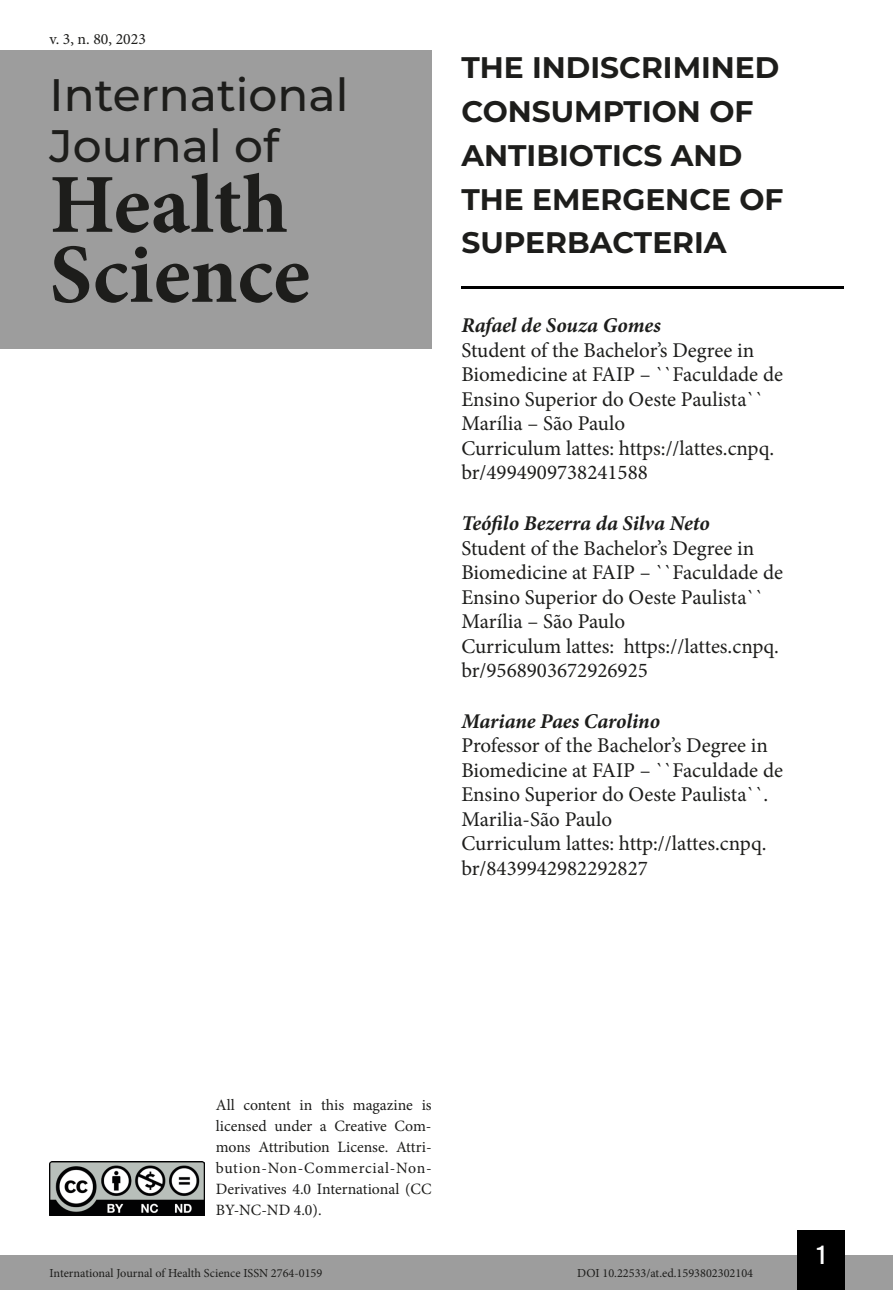
<style>
.page{position:relative;width:893px;height:1290px;background:#fff}
.page>*{position:absolute;margin:0;border:0;box-sizing:border-box;transform-origin:0 0}
.t1{font:700 84px/70px "Minion Pro";color:#1d1d1b}
.t2{font:500 45.5px/50.8px "Montserrat";color:#1d1d1b}
.t3{font:700 29.75px/43.8px "Montserrat";color:#1d1d1b}
.t4{font:26.25px "Bebas Kai";color:#fff}
.t5{font:21px/24.5px "Minion Pro";color:#1d1d1b}
.t6{font:italic 700 21px "Minion Pro";letter-spacing:-.005em;color:#1d1d1b}
.t7{font:15.75px/21px "Minion Pro";color:#1d1d1b;text-align:justify}
.t8{font:12.25px "Minion Pro";color:#1d1d1b}
</style>
<div class="page">
<div style="left:0;top:1255px;width:893px;height:35px;background:#9d9d9d"></div>
<div style="left:797px;top:1230px;width:48px;height:60px;background:#000"></div>
<img style="left:50px;top:1161px;width:154px;height:54px">
<div style="left:0;top:50px;width:432px;height:298px;background:#9d9d9d"></div>
<hr style="left:461px;top:286px;width:382px;height:2px;background:#000">
<p class="t7" style="left:50px;top:28px;width:98px">v. 3, n. 80, 2023</p>
<h2 class="t2" style="left:50px;top:68px;width:300px">International<br>Journal of</h2>
<h1 class="t1" style="left:50px;top:169px;width:262px">Health<br>Science</h1>
<h3 class="t3" style="left:461px;top:44px;width:324px">THE INDISCRIMINED<br>CONSUMPTION OF<br>ANTIBIOTICS AND<br>THE EMERGENCE OF<br>SUPERBACTERIA</h3>
<p class="t6" style="left:461px;top:310px;width:201px">Rafael de Souza Gomes</p>
<p class="t5" style="left:461px;top:338px;width:323px">Student of the Bachelor’s Degree in<br>Biomedicine at FAIP – ``Faculdade de<br>Ensino Superior do Oeste Paulista``<br>Marília – São Paulo<br>Curriculum lattes: https://lattes.cnpq. br/4994909738241588</p>
<p class="t6" style="left:461px;top:508px;width:250px">Teófilo Bezerra da Silva Neto</p>
<p class="t5" style="left:461px;top:536px;width:323px">Student of the Bachelor’s Degree in<br>Biomedicine at FAIP – ``Faculdade de<br>Ensino Superior do Oeste Paulista``<br>Marília – São Paulo<br>Curriculum lattes: https://lattes.cnpq. br/9568903672926925</p>
<p class="t6" style="left:461px;top:706px;width:200px">Mariane Paes Carolino</p>
<p class="t5" style="left:461px;top:733px;width:323px">Professor of the Bachelor’s Degree in<br>Biomedicine at FAIP – ``Faculdade de<br>Ensino Superior do Oeste Paulista``.<br>Marilia-São Paulo<br>Curriculum lattes: http://lattes.cnpq. br/8439942982292827</p>
<p class="t7" style="left:216px;top:1095px;width:217px">All content in this magazine is licensed under a Creative Com&shy;mons Attribution License. Attri&shy;bution-Non-Commercial-Non-Derivatives 4.0 International (CC BY-NC-ND 4.0).</p>
<p class="t8" style="left:50px;top:1265px;width:274px">International Journal of Health Science ISSN 2764-0159</p>
<p class="t8" style="left:577px;top:1265px;width:177px">DOI 10.22533/at.ed.1593802302104</p>
<p class="t4" style="left:817px;top:1241px;width:10px">1</p>
</div>
